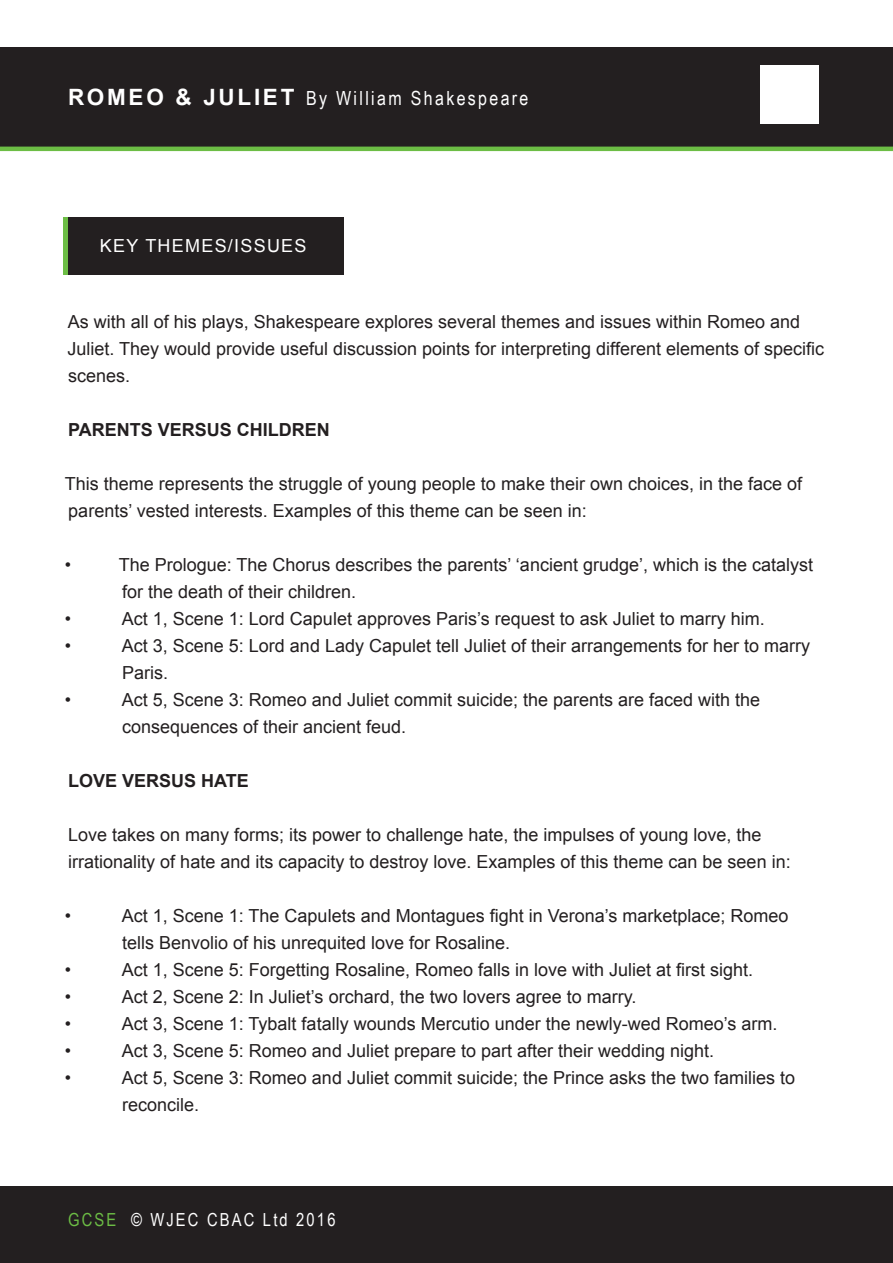
<style>
.page{position:relative;width:893px;height:1263px;background:#fff}
.page>*{position:absolute;margin:0;border:0;box-sizing:border-box;transform-origin:0 0}
.t1{font:19.5px "Arial Narrow";letter-spacing:.12em;color:#fff}
.t2{font:18px/27px "Arial";color:#231f20}
.t3{font:700 18px "Arial";color:#231f20}
.t4{font:18px "Arial Narrow";letter-spacing:.12em;color:#fff}
.t5{font:18px "Arial";letter-spacing:.07em;color:#fff}
.s1{font-family:"Arial";font-weight:700;font-size:22.5px}
.s2{color:#6cbd45}
</style>
<div class="page">
<div style="left:0;top:47px;width:893px;height:100px;background:#231f20"></div>
<div style="left:760px;top:65px;width:59px;height:59px;background:#fff"></div>
<hr style="left:0;top:147px;width:893px;height:4px;background:#6cbd45">
<div style="left:0;top:1186px;width:893px;height:77px;background:#231f20"></div>
<div style="left:64px;top:217px;width:38px;height:57px;background:#6cbd45"></div>
<div style="left:68px;top:217px;width:276px;height:57px;background:#231f20"></div>
<p class="t1" style="left:68px;top:84px;width:462px"><span class="s1">ROMEO &amp; JULIET</span> By William Shakespeare</p>
<p class="t5" style="left:100px;top:234px;width:208px">KEY THEMES/ISSUES</p>
<p class="t2" style="left:67px;top:308px;width:758px">As with all of his plays, Shakespeare explores several themes and issues within Romeo and<br>Juliet. They would provide useful discussion points for interpreting different elements of specific scenes.</p>
<p class="t3" style="left:68px;top:417px;width:263px">PARENTS VERSUS CHILDREN</p>
<p class="t2" style="left:65px;top:470px;width:739px">This theme represents the struggle of young people to make their own choices, in the face of parents’ vested interests. Examples of this theme can be seen in:</p>
<p class="t2" style="left:65px;top:551px;width:8px">•</p>
<p class="t2" style="left:119px;top:551px;width:696px">The Prologue: The Chorus describes the parents’ ‘ancient grudge’, which is the catalyst for the death of their children.</p>
<p class="t2" style="left:65px;top:605px;width:8px">•</p>
<p class="t2" style="left:122px;top:605px;width:644px">Act 1, Scene 1: Lord Capulet approves Paris’s request to ask Juliet to marry him.</p>
<p class="t2" style="left:65px;top:632px;width:8px">•</p>
<p class="t2" style="left:122px;top:632px;width:690px">Act 3, Scene 5: Lord and Lady Capulet tell Juliet of their arrangements for her to marry<br>Paris.</p>
<p class="t2" style="left:65px;top:686px;width:8px">•</p>
<p class="t2" style="left:122px;top:686px;width:640px">Act 5, Scene 3: Romeo and Juliet commit suicide; the parents are faced with the consequences of their ancient feud.</p>
<p class="t3" style="left:68px;top:768px;width:182px">LOVE VERSUS HATE</p>
<p class="t2" style="left:68px;top:821px;width:724px">Love takes on many forms; its power to challenge hate, the impulses of young love, the irrationality of hate and its capacity to destroy love. Examples of this theme can be seen in:</p>
<p class="t2" style="left:65px;top:902px;width:8px">•</p>
<p class="t2" style="left:122px;top:902px;width:668px">Act 1, Scene 1: The Capulets and Montagues fight in Verona’s marketplace; Romeo tells Benvolio of his unrequited love for Rosaline.</p>
<p class="t2" style="left:65px;top:956px;width:8px">•</p>
<p class="t2" style="left:122px;top:956px;width:633px">Act 1, Scene 5: Forgetting Rosaline, Romeo falls in love with Juliet at first sight.</p>
<p class="t2" style="left:65px;top:983px;width:8px">•</p>
<p class="t2" style="left:122px;top:983px;width:516px">Act 2, Scene 2: In Juliet’s orchard, the two lovers agree to marry.</p>
<p class="t2" style="left:65px;top:1010px;width:8px">•</p>
<p class="t2" style="left:122px;top:1010px;width:657px">Act 3, Scene 1: Tybalt fatally wounds Mercutio under the newly-wed Romeo’s arm.</p>
<p class="t2" style="left:65px;top:1037px;width:8px">•</p>
<p class="t2" style="left:122px;top:1037px;width:594px">Act 3, Scene 5: Romeo and Juliet prepare to part after their wedding night.</p>
<p class="t2" style="left:65px;top:1064px;width:8px">•</p>
<p class="t2" style="left:122px;top:1064px;width:675px">Act 5, Scene 3: Romeo and Juliet commit suicide; the Prince asks the two families to reconcile.</p>
<p class="t4" style="left:68px;top:1206px;width:269px"><span class="s2">GCSE</span> © WJEC CBAC Ltd 2016</p>
</div>
